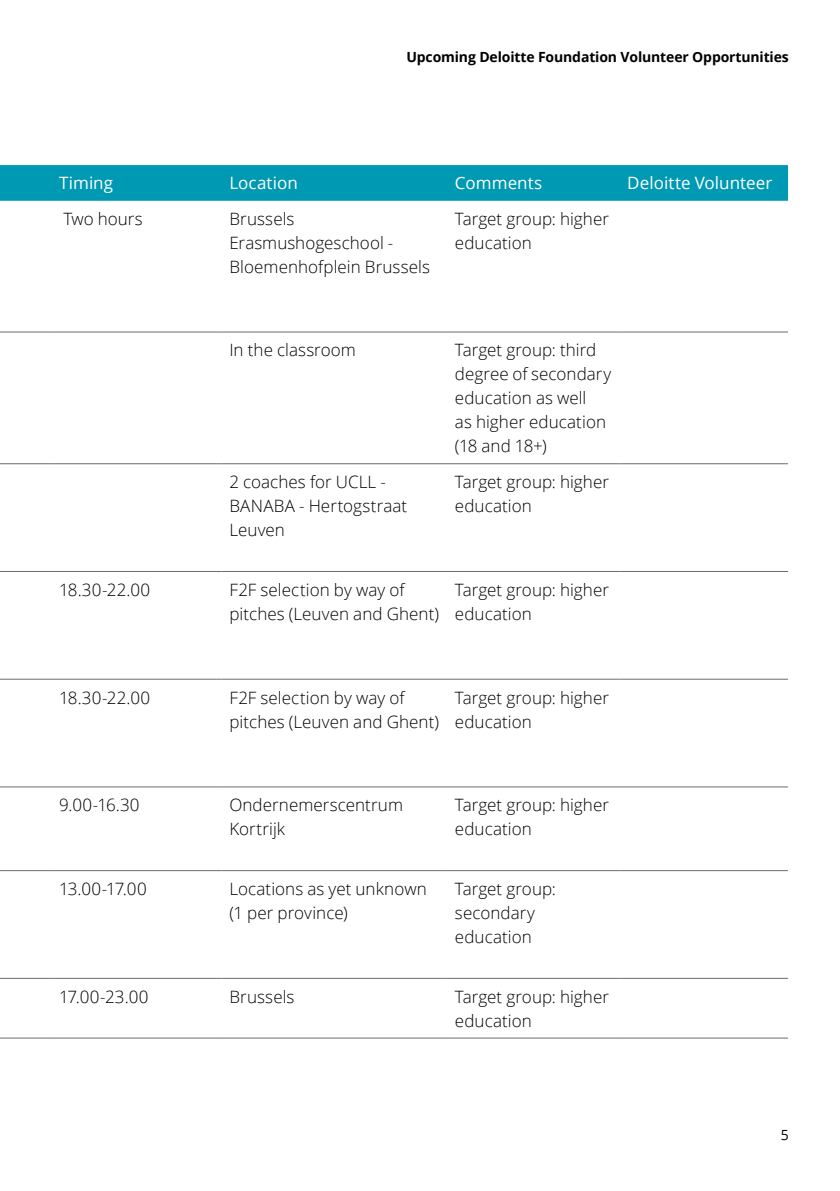
<style>
.page{position:relative;width:840px;height:1191px;background:#fff}
.page>*{position:absolute;margin:0;border:0;box-sizing:border-box;transform-origin:0 0}
.t1{font:300 17px/24px "Open Sans";letter-spacing:.005em;color:#000}
.t2{font:17px "Open Sans";letter-spacing:.005em;color:#fff}
.t3{font:700 14px "Open Sans";letter-spacing:-.01em;color:#000}
.t4{font:14px "Open Sans";color:#000}
</style>
<div class="page">
<div style="left:0;top:165px;width:787px;height:36px;background:#0099b3"></div>
<hr style="left:0;top:331px;width:51px;height:1px;background:#6a6c71">
<hr style="left:51px;top:331px;width:170px;height:1px;background:#6a6c71">
<hr style="left:221px;top:331px;width:225px;height:1px;background:#6a6c71">
<hr style="left:446px;top:331px;width:173px;height:1px;background:#6a6c71">
<hr style="left:619px;top:331px;width:168px;height:1px;background:#6a6c71">
<hr style="left:0;top:463px;width:51px;height:1px;background:#6a6c71">
<hr style="left:51px;top:463px;width:170px;height:1px;background:#6a6c71">
<hr style="left:221px;top:463px;width:225px;height:1px;background:#6a6c71">
<hr style="left:446px;top:463px;width:173px;height:1px;background:#6a6c71">
<hr style="left:619px;top:463px;width:168px;height:1px;background:#6a6c71">
<hr style="left:0;top:571px;width:51px;height:1px;background:#6a6c71">
<hr style="left:51px;top:571px;width:170px;height:1px;background:#6a6c71">
<hr style="left:221px;top:571px;width:225px;height:1px;background:#6a6c71">
<hr style="left:446px;top:571px;width:173px;height:1px;background:#6a6c71">
<hr style="left:619px;top:571px;width:168px;height:1px;background:#6a6c71">
<hr style="left:0;top:678px;width:51px;height:1px;background:#6a6c71">
<hr style="left:51px;top:678px;width:170px;height:1px;background:#6a6c71">
<hr style="left:221px;top:678px;width:225px;height:1px;background:#6a6c71">
<hr style="left:446px;top:678px;width:173px;height:1px;background:#6a6c71">
<hr style="left:619px;top:678px;width:168px;height:1px;background:#6a6c71">
<hr style="left:0;top:786px;width:51px;height:1px;background:#6a6c71">
<hr style="left:51px;top:786px;width:170px;height:1px;background:#6a6c71">
<hr style="left:221px;top:786px;width:225px;height:1px;background:#6a6c71">
<hr style="left:446px;top:786px;width:173px;height:1px;background:#6a6c71">
<hr style="left:619px;top:786px;width:168px;height:1px;background:#6a6c71">
<hr style="left:0;top:870px;width:51px;height:1px;background:#6a6c71">
<hr style="left:51px;top:870px;width:170px;height:1px;background:#6a6c71">
<hr style="left:221px;top:870px;width:225px;height:1px;background:#6a6c71">
<hr style="left:446px;top:870px;width:173px;height:1px;background:#6a6c71">
<hr style="left:619px;top:870px;width:168px;height:1px;background:#6a6c71">
<hr style="left:0;top:978px;width:51px;height:1px;background:#6a6c71">
<hr style="left:51px;top:978px;width:170px;height:1px;background:#6a6c71">
<hr style="left:221px;top:978px;width:225px;height:1px;background:#6a6c71">
<hr style="left:446px;top:978px;width:173px;height:1px;background:#6a6c71">
<hr style="left:619px;top:978px;width:168px;height:1px;background:#6a6c71">
<hr style="left:0;top:1037px;width:51px;height:1px;background:#6a6c71">
<hr style="left:51px;top:1037px;width:170px;height:1px;background:#6a6c71">
<hr style="left:221px;top:1037px;width:225px;height:1px;background:#6a6c71">
<hr style="left:446px;top:1037px;width:173px;height:1px;background:#6a6c71">
<hr style="left:619px;top:1037px;width:168px;height:1px;background:#6a6c71">
<p class="t3" style="left:406px;top:47px;width:384px">Upcoming Deloitte Foundation Volunteer Opportunities</p>
<p class="t2" style="left:59px;top:172px;width:55px">Timing</p>
<p class="t2" style="left:229px;top:172px;width:70px">Location</p>
<p class="t2" style="left:454px;top:172px;width:89px">Comments</p>
<p class="t2" style="left:627px;top:172px;width:147px">Deloitte Volunteer</p>
<p class="t1" style="left:63px;top:206px;width:81px">Two hours</p>
<p class="t1" style="left:229px;top:206px;width:202px">Brussels<br>Erasmushogeschool -<br>Bloemenhofplein Brussels</p>
<p class="t1" style="left:454px;top:206px;width:155px">Target group: higher education</p>
<p class="t1" style="left:229px;top:338px;width:128px">In the classroom</p>
<p class="t1" style="left:454px;top:338px;width:158px">Target group: third degree of secondary education as well<br>as higher education (18 and 18+)</p>
<p class="t1" style="left:229px;top:469px;width:179px">2 coaches for UCLL -<br>BANABA - Hertogstraat<br>Leuven</p>
<p class="t1" style="left:454px;top:469px;width:155px">Target group: higher education</p>
<p class="t1" style="left:59px;top:577px;width:93px">18.30-22.00</p>
<p class="t1" style="left:229px;top:577px;width:211px">F2F selection by way of pitches (Leuven and Ghent)</p>
<p class="t1" style="left:454px;top:577px;width:155px">Target group: higher education</p>
<p class="t1" style="left:59px;top:685px;width:93px">18.30-22.00</p>
<p class="t1" style="left:229px;top:685px;width:211px">F2F selection by way of pitches (Leuven and Ghent)</p>
<p class="t1" style="left:454px;top:685px;width:155px">Target group: higher education</p>
<p class="t1" style="left:59px;top:792px;width:82px">9.00-16.30</p>
<p class="t1" style="left:229px;top:792px;width:175px">Ondernemerscentrum<br>Kortrijk</p>
<p class="t1" style="left:454px;top:792px;width:155px">Target group: higher education</p>
<p class="t1" style="left:59px;top:876px;width:89px">13.00-17.00</p>
<p class="t1" style="left:229px;top:876px;width:199px">Locations as yet unknown (1 per province)</p>
<p class="t1" style="left:454px;top:876px;width:102px">Target group: secondary education</p>
<p class="t1" style="left:59px;top:984px;width:91px">17.00-23.00</p>
<p class="t1" style="left:229px;top:984px;width:67px">Brussels</p>
<p class="t1" style="left:454px;top:984px;width:155px">Target group: higher education</p>
<p class="t4" style="left:780px;top:1125px;width:10px">5</p>
</div>
